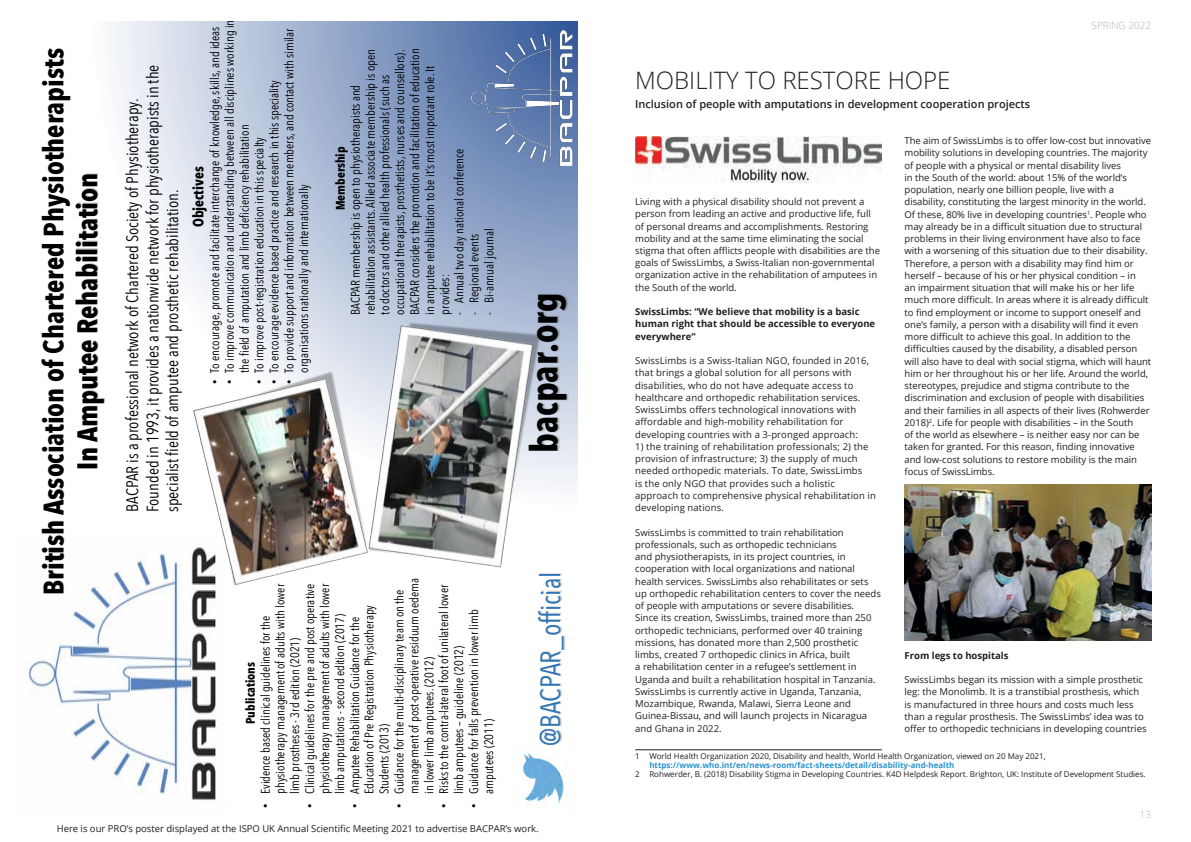
<style>
.page{position:relative;width:1191px;height:842px;background:#fff}
.page>*{position:absolute;margin:0;border:0;box-sizing:border-box;transform-origin:0 0}
.t1{font:700 37.2px "Avenir Next Condensed";color:#000}
.t2{font:700 27.9px/33.6px "Avenir Next Condensed";color:#000;text-align:center}
.t3{font:27.9px "Avenir Next Condensed";color:#2e75b6}
.t4{font:300 24px "Open Sans";color:#231f20}
.t5{font:16.5px/19.9px "Avenir Next Condensed";color:#000}
.t6{font:700 14.5px "Avenir Next Condensed";color:#000}
.t7{font:12.4px/15px "Avenir Next Condensed";color:#000}
.t8{font:700 12.4px "Avenir Next Condensed";color:#000}
.t9{font:600 11px "Open Sans";color:#231f20}
.t10{font:300 10px "Open Sans";color:#b2b3b7}
.t11{font:9.5px/12.2px "Open Sans";color:#231f20}
.t12{font:700 9.5px/12.2px "Open Sans";color:#231f20}
.t13{font:8px "Open Sans";color:#231f20}
.t14{font:700 8px "Open Sans";color:#2a92d0}
.s1{font-family:"Arial"}
</style>
<div class="page">
<hr style="left:635px;top:749px;width:247px;height:1px;background:#231f20">
<img style="left:635px;top:137px;width:247px;height:46px">
<img style="left:904px;top:485px;width:247px;height:156px">
<svg style="left:113px;top:21px;width:464px;height:465px"></svg>
<img style="left:465px;top:21px;width:112px;height:154px">
<img style="left:28px;top:551px;width:188px;height:250px">
<img style="left:30px;top:485px;width:61px;height:128px">
<img style="left:64px;top:154px;width:60px;height:334px">
<img style="left:193px;top:368px;width:151px;height:221px">
<img style="left:344px;top:307px;width:221px;height:261px">
<img style="left:513px;top:457px;width:64px;height:19px">
<img style="left:513px;top:389px;width:64px;height:68px">
<img style="left:513px;top:269px;width:64px;height:120px">
<img style="left:521px;top:753px;width:44px;height:51px">
<img style="left:527px;top:554px;width:38px;height:210px">
<h3 class="t7" style="left:207px;top:384px;width:359px;rotate:-90deg"><span class="s1">•</span> To encourage, promote and facilitate interchange of knowledge, skills, and ideas</h3>
<h3 class="t7" style="left:221px;top:373px;width:354px;text-indent:-12px;rotate:-90deg"><span class="s1">•</span> To improve communication and understanding between all disciplines working in the field of amputation and limb deficiency rehabilitation</h3>
<h3 class="t7" style="left:281px;top:373px;width:346px;line-height:14.5px;text-indent:-12px;rotate:-90deg"><span class="s1">•</span> To provide support and information between members, and contact with similar organisations nationally and internationally</h3>
<h2 class="t2" style="left:37px;top:595px;width:548px;rotate:-90deg">British Association of Chartered Physiotherapists<br>In Amputee Rehabilitation</h2>
<p class="t7" style="left:347px;top:315px;width:267px;rotate:-90deg">BACPAR membership is open to physiotherapists and rehabilitation assistants. Allied associate membership is open to doctors and other allied health professionals (such as occupational therapists, prosthetists, nurses and counsellors).<br>BACPAR considers the promotion and facilitation of education in amputee rehabilitation to be it’s most important role. It provides:</p>
<h3 class="t5" style="left:122px;top:512px;width:449px;rotate:-90deg">BACPAR is a professional network of Chartered Society of Physiotherapy.<br>Founded in 1993, it provides a nationwide network for physiotherapists in the specialist field of amputee and prosthetic rehabilitation.</h3>
<h3 class="t7" style="left:266px;top:384px;width:306px;rotate:-90deg"><span class="s1">•</span> To encourage evidence based practice and research in this speciality</h3>
<h3 class="t7" style="left:251px;top:384px;width:249px;rotate:-90deg"><span class="s1">•</span> To improve post-registration education in this specialty</h3>
<h3 class="t8" style="left:333px;top:210px;width:65px;rotate:-90deg">Membership</h3>
<h3 class="t7" style="left:451px;top:315px;width:168px;rotate:-90deg">- Annual two day national conference</h3>
<h3 class="t6" style="left:190px;top:227px;width:62px;rotate:-90deg">Objectives</h3>
<h3 class="t7" style="left:466px;top:315px;width:82px;rotate:-90deg">- Regional events</h3>
<h3 class="t7" style="left:481px;top:315px;width:88px;rotate:-90deg">- Bi-annual journal</h3>
<h1 class="t1" style="left:522px;top:453px;width:161px;rotate:-90deg">bacpar.org</h1>
<h2 class="t3" style="left:526px;top:746px;width:175px;rotate:-90deg">@BACPAR_official</h2>
<h3 class="t7" style="left:391px;top:794px;width:217px;text-indent:-14px;rotate:-90deg"><span class="s1">•</span> Guidance for the multi-disciplinary team on the management of post-operative residuum oedema in lower limb amputees. (2012)</h3>
<h3 class="t7" style="left:435px;top:794px;width:211px;text-indent:-14px;rotate:-90deg"><span class="s1">•</span> Risks to the contra-lateral foot of unilateral lower limb amputees – guideline (2012)</h3>
<h3 class="t7" style="left:257px;top:794px;width:211px;line-height:14.7px;text-indent:-14px;rotate:-90deg"><span class="s1">•</span> Evidence based clinical guidelines for the physiotherapy management of adults with lower limb prostheses - 3rd edition (2021)</h3>
<h3 class="t7" style="left:302px;top:794px;width:212px;text-align:justify;text-indent:-14px;rotate:-90deg"><span class="s1">•</span> Clinical guidelines for the pre and post operative physiotherapy management of adults with lower limb amputations - second edition (2017)</h3>
<h3 class="t7" style="left:347px;top:794px;width:191px;text-indent:-14px;rotate:-90deg"><span class="s1">•</span> Amputee Rehabilitation Guidance for the<br>Education of Pre Registration Physiotherapy<br>Students (2013)</h3>
<h3 class="t7" style="left:466px;top:794px;width:186px;text-indent:-14px;rotate:-90deg"><span class="s1">•</span> Guidance for falls prevention in lower limb amputees (2011)</h3>
<p class="t11" style="left:57px;top:822px;width:483px">Here is our PRO’s poster displayed at the ISPO UK Annual Scientific Meeting 2021 to advertise BACPAR’s work.</p>
<h3 class="t8" style="left:243px;top:724px;width:63px;rotate:-90deg">Publications</h3>
<h3 class="t4" style="left:635px;top:64px;width:317px">MOBILITY TO RESTORE HOPE</h3>
<p class="t9" style="left:635px;top:97px;width:396px">Inclusion of people with amputations in development cooperation projects</p>
<p class="t10" style="left:1091px;top:18px;width:61px">SPRING 2022</p>
<p class="t11" style="left:904px;top:134px;width:248px">The aim of SwissLimbs is to offer low-cost but innovative mobility solutions in developing countries. The majority of people with a physical or mental disability lives<br>in the South of the world: about 15% of the world’s population, nearly one billion people, live with a disability, constituting the largest minority in the world.<br>Of these, 80% live in developing countries<sup>1</sup>. People who may already be in a difficult situation due to structural problems in their living environment have also to face with a worsening of this situation due to their disability.<br>Therefore, a person with a disability may find him or herself – because of his or her physical condition – in<br>an impairment situation that will make his or her life much more difficult. In areas where it is already difficult to find employment or income to support oneself and one’s family, a person with a disability will find it even more difficult to achieve this goal. In addition to the difficulties caused by the disability, a disabled person will also have to deal with social stigma, which will haunt him or her throughout his or her life. Around the world, stereotypes, prejudice and stigma contribute to the discrimination and exclusion of people with disabilities and their families in all aspects of their lives (Rohwerder 2018)<sup>2</sup>. Life for people with disabilities – in the South<br>of the world as elsewhere – is neither easy nor can be taken for granted. For this reason, finding innovative and low-cost solutions to restore mobility is the main focus of SwissLimbs.</p>
<p class="t11" style="left:635px;top:195px;width:246px">Living with a physical disability should not prevent a person from leading an active and productive life, full of personal dreams and accomplishments. Restoring mobility and at the same time eliminating the social stigma that often afflicts people with disabilities are the goals of SwissLimbs, a Swiss-Italian non-governmental organization active in the rehabilitation of amputees in the South of the world.</p>
<p class="t12" style="left:635px;top:305px;width:241px">SwissLimbs: “We believe that mobility is a basic human right that should be accessible to everyone everywhere”</p>
<p class="t11" style="left:635px;top:354px;width:235px">SwissLimbs is a Swiss-Italian NGO, founded in 2016, that brings a global solution for all persons with disabilities, who do not have adequate access to healthcare and orthopedic rehabilitation services.<br>SwissLimbs offers technological innovations with affordable and high-mobility rehabilitation for developing countries with a 3-pronged approach:</p>
<p class="t11" style="left:635px;top:440px;width:242px">1) the training of rehabilitation professionals; 2) the provision of infrastructure; 3) the supply of much needed orthopedic materials. To date, SwissLimbs<br>is the only NGO that provides such a holistic approach to comprehensive physical rehabilitation in developing nations.</p>
<p class="t11" style="left:635px;top:526px;width:247px">SwissLimbs is committed to train rehabilitation professionals, such as orthopedic technicians<br>and physiotherapists, in its project countries, in cooperation with local organizations and national health services. SwissLimbs also rehabilitates or sets up orthopedic rehabilitation centers to cover the needs of people with amputations or severe disabilities.<br>Since its creation, SwissLimbs, trained more than 250 orthopedic technicians, performed over 40 training missions, has donated more than 2,500 prosthetic limbs, created 7 orthopedic clinics in Africa, built<br>a rehabilitation center in a refugee’s settlement in Uganda and built a rehabilitation hospital in Tanzania.<br>SwissLimbs is currently active in Uganda, Tanzania, Mozambique, Rwanda, Malawi, Sierra Leone and Guinea-Bissau, and will launch projects in Nicaragua and Ghana in 2022.</p>
<p class="t13" style="left:635px;top:750px;width:412px">1 World Health Organization 2020, Disability and health, World Health Organization, viewed on 20 May 2021,</p>
<p class="t14" style="left:649px;top:759px;width:306px">https://www.who.int/en/news-room/fact-sheets/detail/disability-and-health</p>
<p class="t13" style="left:635px;top:768px;width:512px">2 Rohwerder, B. (2018) Disability Stigma in Developing Countries. K4D Helpdesk Report. Brighton, UK: Institute of Development Studies.</p>
<p class="t12" style="left:904px;top:649px;width:105px">From legs to hospitals</p>
<p class="t11" style="left:904px;top:673px;width:243px">SwissLimbs began its mission with a simple prosthetic leg: the Monolimb. It is a transtibial prosthesis, which is manufactured in three hours and costs much less than a regular prosthesis. The SwissLimbs’ idea was to offer to orthopedic technicians in developing countries</p>
<p class="t10" style="left:1139px;top:807px;width:13px">13</p>
</div>
